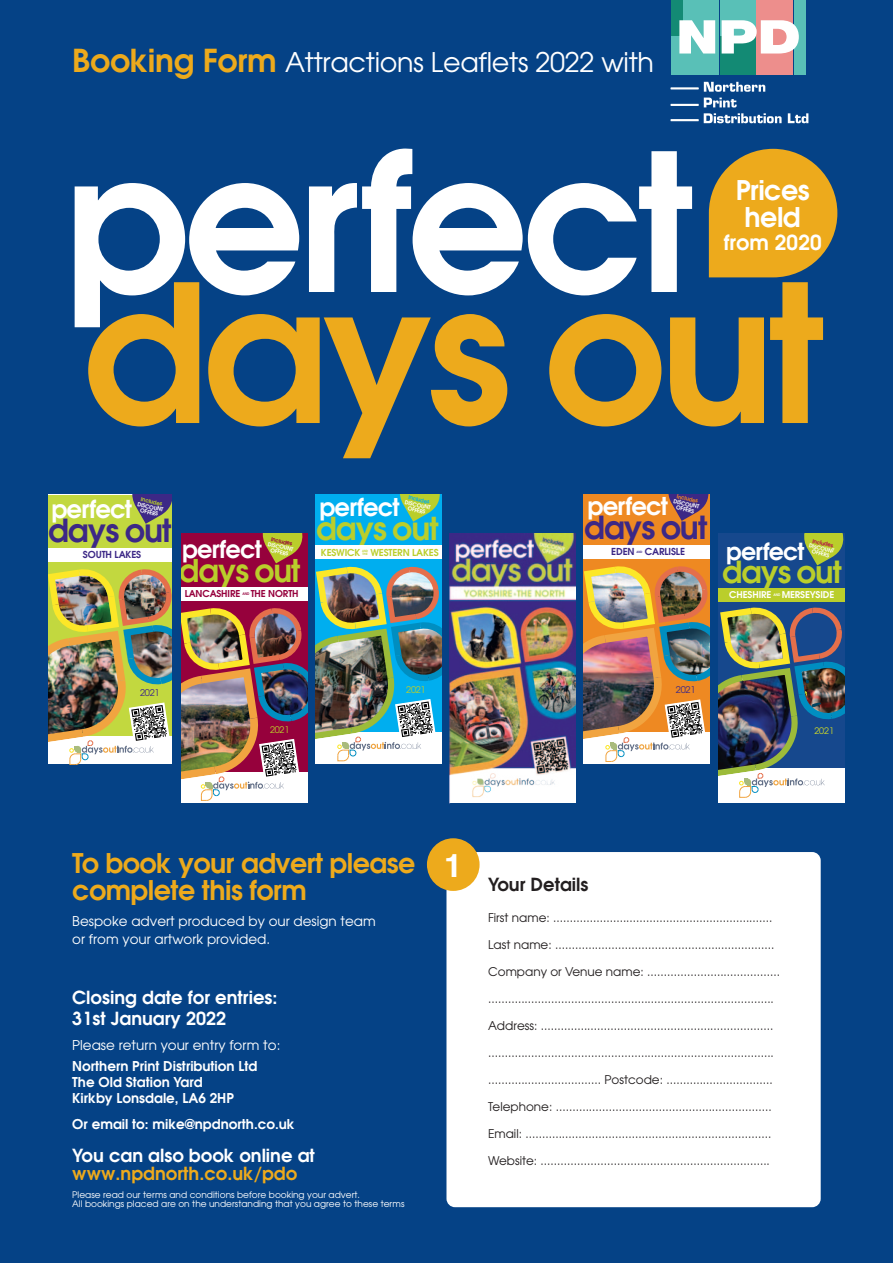
<style>
.page{position:relative;width:893px;height:1263px;background:#054286}
.page>*{position:absolute;margin:0;border:0;box-sizing:border-box;transform-origin:0 0}
.t1{font:600 190.5px "Avant Garde";letter-spacing:-.03em;color:#edaa1c}
.t2{font:600 190.5px "Avant Garde";letter-spacing:-.035em;color:#fff}
.t3{font:700 32.55px "Helvetica";color:#fff}
.t4{font:600 31.65px "Avant Garde";letter-spacing:-.03em;color:#3c2886}
.t5{font:600 31.5px "Avant Garde";letter-spacing:-.03em;color:#bace2b}
.t6{font:600 31.2px "Avant Garde";letter-spacing:-.03em;color:#bace2b}
.t7{font:600 30.3px "Avant Garde";letter-spacing:-.03em;color:#bace2b}
.t8{font:27px "Avant Garde";letter-spacing:-.01em;color:#fff}
.t9{font:600 27px/27px "Avant Garde";letter-spacing:-.02em;color:#edaa1c}
.t10{font:600 27px/26.5px "Avant Garde";letter-spacing:-.02em;color:#fff;text-align:center}
.t11{font:600 24.45px "Avant Garde";letter-spacing:-.035em;color:#fff}
.t12{font:600 24.3px "Avant Garde";letter-spacing:-.035em;color:#fff}
.t13{font:600 24.15px "Avant Garde";letter-spacing:-.035em;color:#fff}
.t14{font:600 23.4px "Avant Garde";letter-spacing:-.035em;color:#fff}
.t15{font:600 20.7px "Avant Garde";letter-spacing:.005em;color:#fff}
.t16{font:600 18px "Avant Garde";color:#fff}
.t17{font:600 18px "Avant Garde";color:#edaa1c}
.t18{font:600 18px "Avant Garde";color:#231f20}
.t19{font:600 13.5px "Avant Garde";color:#fff}
.t20{font:13.5px/17.2px "Avant Garde";color:#fff}
.t21{font:12px "Avant Garde";color:#231f20}
.t22{font:600 9.6px "Avant Garde";letter-spacing:-.015em;color:#3c2886}
.t23{font:600 9.6px "Avant Garde";letter-spacing:-.015em;color:#bace2b}
.t24{font:600 9.45px "Avant Garde";letter-spacing:-.015em;color:#96013c}
.t25{font:600 9.3px "Avant Garde";letter-spacing:-.015em;color:#fff}
.t26{font:9.3px "Avant Garde";letter-spacing:-.035em;color:#3c2886}
.t27{font:9.15px "Avant Garde";letter-spacing:-.035em;color:#bace2b}
.t28{font:9px/9px "Avant Garde";color:#fff}
.t29{font:9px "Avant Garde";color:#ced829}
.t30{font:600 5.55px/5.4px "Avant Garde";color:#fff;text-align:center}
.t31{font:600 5.4px/10.5px "Avant Garde";color:#b40b47}
.t32{font:600 5.4px "Avant Garde";color:#fff}
.t33{font:600 3.6px "Avant Garde";color:#96013c;scale:.9 1}
.t34{font:600 3.6px "Avant Garde";color:#fff;scale:.91 1}
.t35{font:600 3px/3.2px "Avant Garde";letter-spacing:.02em;color:#bace2b;scale:.9 1}
.t36{font:600 3px "Avant Garde";color:#3c2886;scale:.9 1}
.s1{font-weight:600;font-size:31.5px;color:#edaa1c}
.s2{color:#bace2b}
.s3{color:#96013c}
.s4{color:#00aeef}
.s5{color:#ee8922}
.s6{color:#fff}
</style>
<div class="page">
<div style="left:446px;top:852px;width:375px;height:355px;background:#fff;border-radius:9px"></div>
<div style="left:427px;top:838px;width:53px;height:53px;background:#edaa1c;border-radius:50%"></div>
<svg style="left:709px;top:149px;width:128px;height:128px;background:#c99a2c"></svg>
<div style="left:683px;top:1px;width:36px;height:34px;background:#59c0b7"></div>
<div style="left:720px;top:1px;width:36px;height:34px;background:#59c0b7"></div>
<div style="left:757px;top:1px;width:36px;height:34px;background:#ed8e8c"></div>
<div style="left:683px;top:36px;width:36px;height:39px;background:#59c0b7"></div>
<div style="left:720px;top:36px;width:36px;height:39px;background:#138a74"></div>
<div style="left:757px;top:36px;width:36px;height:39px;background:#ed8e8c"></div>
<div style="left:671px;top:1px;width:12px;height:34px;background:#138a74"></div>
<div style="left:671px;top:36px;width:12px;height:39px;background:#59c0b7"></div>
<div style="left:794px;top:1px;width:12px;height:34px;background:#59c0b7"></div>
<div style="left:794px;top:36px;width:12px;height:39px;background:#59c0b7"></div>
<svg style="left:679px;top:20px;width:36px;height:34px"></svg>
<svg style="left:722px;top:20px;width:77px;height:34px"></svg>
<svg style="left:704px;top:82px;width:61px;height:10px"></svg>
<svg style="left:704px;top:98px;width:78px;height:25px"></svg>
<svg style="left:788px;top:113px;width:20px;height:10px"></svg>
<hr style="left:671px;top:87px;width:28px;height:2px;background:#fff">
<hr style="left:671px;top:104px;width:28px;height:2px;background:#fff">
<hr style="left:671px;top:119px;width:28px;height:2px;background:#fff">
<hr style="left:683px;top:0;width:36px;height:3px;background:#59c0b7">
<hr style="left:720px;top:0;width:36px;height:3px;background:#59c0b7">
<hr style="left:757px;top:0;width:36px;height:3px;background:#ed8e8c">
<svg style="left:671px;top:0;width:12px;height:1px"></svg>
<svg style="left:794px;top:0;width:12px;height:1px"></svg>
<div style="left:48px;top:495px;width:124px;height:240px;background:#c2d83f"></div>
<div style="left:48px;top:548px;width:124px;height:14px;background:#fff"></div>
<svg style="left:132px;top:495px;width:40px;height:29px"></svg>
<img style="left:48px;top:569px;width:124px;height:195px">
<div style="left:181px;top:533px;width:126px;height:239px;background:#96013c"></div>
<div style="left:181px;top:587px;width:126px;height:14px;background:#fff"></div>
<svg style="left:262px;top:533px;width:41px;height:30px"></svg>
<img style="left:181px;top:608px;width:126px;height:193px">
<div style="left:315px;top:495px;width:126px;height:237px;background:#00aeef"></div>
<div style="left:315px;top:545px;width:126px;height:14px;background:#fff"></div>
<svg style="left:400px;top:495px;width:40px;height:27px"></svg>
<img style="left:315px;top:566px;width:126px;height:195px">
<img style="left:449px;top:533px;width:127px;height:270px">
<div style="left:719px;top:533px;width:126px;height:235px;background:#16488d"></div>
<div style="left:719px;top:588px;width:126px;height:14px;background:#bace2b"></div>
<svg style="left:804px;top:533px;width:40px;height:32px"></svg>
<img style="left:719px;top:607px;width:126px;height:191px">
<div style="left:583px;top:495px;width:127px;height:237px;background:#ee8922"></div>
<div style="left:583px;top:545px;width:127px;height:14px;background:#fff"></div>
<svg style="left:668px;top:495px;width:41px;height:26px"></svg>
<img style="left:583px;top:566px;width:127px;height:196px">
<p class="t8" style="left:72px;top:52px;width:583px"><span class="s1">Booking Form</span> Attractions Leaflets 2022 with</p>
<p class="t2" style="left:64px;top:151px;width:632px">perfect</p>
<p class="t10" style="left:736px;top:179px;width:75px">Prices held</p>
<p class="t15" style="left:724px;top:234px;width:99px">from 2020</p>
<p class="t1" style="left:82px;top:282px;width:744px">days out</p>
<p class="t11" style="left:51px;top:500px;width:82px">perfect</p>
<p class="t30" style="left:139px;top:496px;width:28px;rotate:12deg"><span class="s2">Includes<br></span>DISCOUNT<br>OFFERS</p>
<p class="t4" style="left:48px;top:519px;width:125px">days out</p>
<p class="t22" style="left:83px;top:551px;width:60px">SOUTH LAKES</p>
<p class="t30" style="left:270px;top:536px;width:27px;rotate:12deg"><span class="s3">Includes<br></span>DISCOUNT<br>OFFERS</p>
<p class="t13" style="left:182px;top:540px;width:81px">perfect</p>
<p class="t24" style="left:185px;top:590px;width:115px">LANCASHIRE THE NORTH</p>
<p class="t6" style="left:179px;top:558px;width:123px">days out</p>
<p class="t33" style="left:242px;top:593px;width:9px">AND</p>
<p class="t12" style="left:319px;top:498px;width:82px">perfect</p>
<p class="t30" style="left:407px;top:495px;width:28px;rotate:12deg"><span class="s4">Includes<br></span>DISCOUNT<br>OFFERS</p>
<p class="t23" style="left:321px;top:548px;width:119px">KESWICK WESTERN LAKES</p>
<p class="t5" style="left:316px;top:517px;width:124px">days out</p>
<p class="t35" style="left:362px;top:549px;width:8px">AND<br>THE</p>
<p class="t11" style="left:587px;top:497px;width:82px">perfect</p>
<p class="t30" style="left:675px;top:494px;width:28px;rotate:12deg"><span class="s5">Includes<br></span>DISCOUNT<br>OFFERS</p>
<p class="t22" style="left:611px;top:548px;width:75px">EDEN CARLISLE</p>
<p class="t4" style="left:584px;top:516px;width:125px">days out</p>
<p class="t36" style="left:636px;top:550px;width:8px">AND</p>
<p class="t31" style="left:813px;top:536px;width:23px;rotate:12deg">Includes<br><span class="s6">OFFERS</span></p>
<p class="t25" style="left:729px;top:591px;width:106px">CHESHIRE MERSEYSIDE</p>
<p class="t14" style="left:726px;top:542px;width:80px">perfect</p>
<p class="t32" style="left:810px;top:544px;width:27px;rotate:12deg">DISCOUNT</p>
<p class="t7" style="left:722px;top:561px;width:121px">days out</p>
<p class="t34" style="left:773px;top:594px;width:9px">AND</p>
<p class="t26" style="left:140px;top:689px;width:21px">2021</p>
<p class="t27" style="left:406px;top:686px;width:21px">2021</p>
<p class="t26" style="left:676px;top:686px;width:21px">2021</p>
<p class="t27" style="left:270px;top:726px;width:21px">2021</p>
<p class="t29" style="left:814px;top:727px;width:21px">2021</p>
<p class="t9" style="left:72px;top:851px;width:345px">To book your advert please complete this form</p>
<p class="t20" style="left:72px;top:914px;width:305px">Bespoke advert produced by our design team or from your artwork provided.</p>
<p class="t16" style="left:72px;top:990px;width:207px">Closing date for entries:</p>
<p class="t16" style="left:72px;top:1011px;width:156px">31st January 2022</p>
<p class="t20" style="left:72px;top:1038px;width:210px">Please return your entry form to:</p>
<p class="t19" style="left:72px;top:1061px;width:187px">Northern Print Distribution Ltd</p>
<p class="t19" style="left:72px;top:1077px;width:132px">The Old Station Yard</p>
<p class="t19" style="left:72px;top:1093px;width:163px">Kirkby Lonsdale, LA6 2HP</p>
<p class="t19" style="left:72px;top:1119px;width:224px">Or email to: mike@npdnorth.co.uk</p>
<p class="t3" style="left:444px;top:851px;width:20px">1</p>
<p class="t18" style="left:488px;top:877px;width:102px">Your Details</p>
<p class="t21" style="left:488px;top:913px;width:286px">First name: ..................................................................</p>
<p class="t21" style="left:488px;top:940px;width:288px">Last name: ..................................................................</p>
<p class="t21" style="left:488px;top:967px;width:294px">Company or Venue name: ........................................</p>
<p class="t21" style="left:488px;top:994px;width:287px">......................................................................................</p>
<p class="t21" style="left:488px;top:1021px;width:287px">Address: ......................................................................</p>
<p class="t21" style="left:488px;top:1048px;width:287px">......................................................................................</p>
<p class="t21" style="left:488px;top:1075px;width:286px">.................................. Postcode: ................................</p>
<p class="t21" style="left:488px;top:1102px;width:285px">Telephone: .................................................................</p>
<p class="t21" style="left:488px;top:1129px;width:285px">Email: ..........................................................................</p>
<p class="t16" style="left:72px;top:1148px;width:244px">You can also book online at</p>
<p class="t21" style="left:488px;top:1156px;width:283px">Website: .....................................................................</p>
<p class="t17" style="left:72px;top:1166px;width:227px">www.npdnorth.co.uk/pdo</p>
<p class="t28" style="left:72px;top:1191px;width:334px">Please read our terms and conditions before booking your advert.<br>All bookings placed are on the understanding that you agree to these terms</p>
</div>
